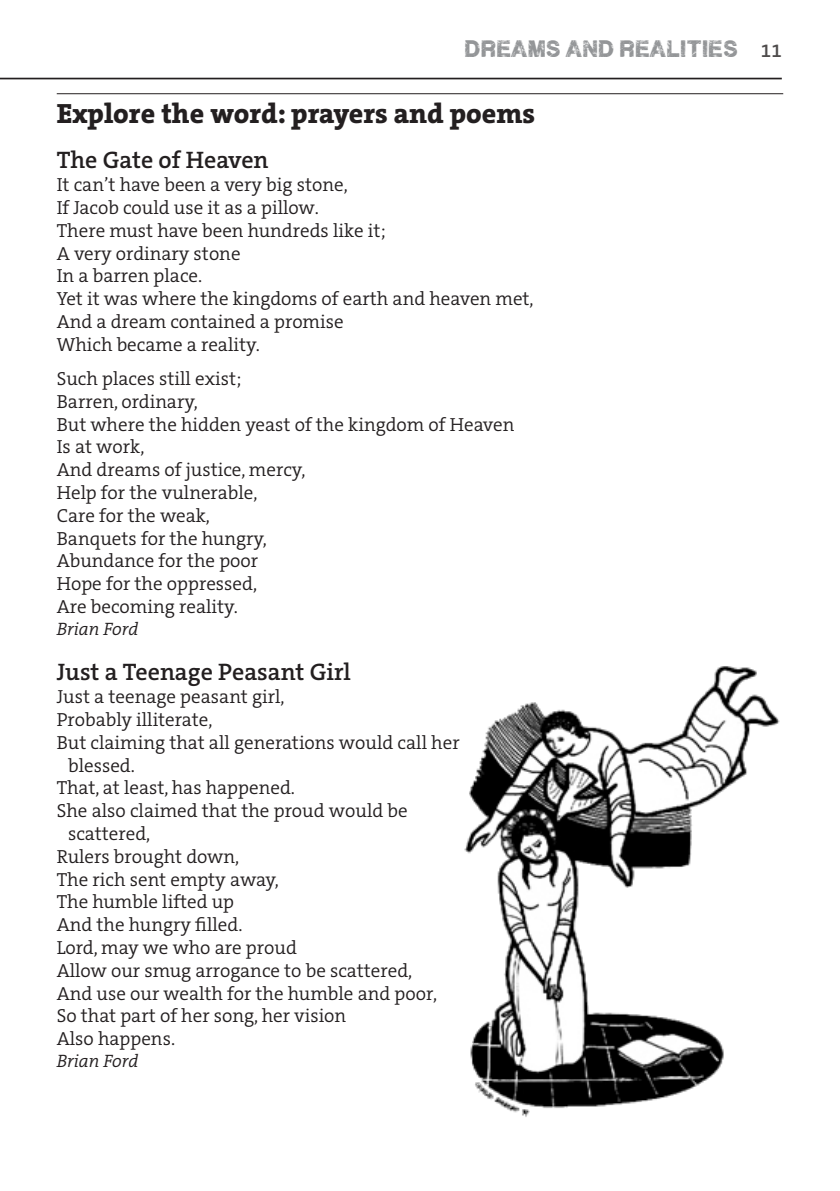
<style>
.page{position:relative;width:840px;height:1191px;background:#fff}
.page>*{position:absolute;margin:0;border:0;box-sizing:border-box;transform-origin:0 0}
.t1{font:800 28px "The Serif C5";color:#231f20}
.t2{font:600 24px "The Serif C5";color:#231f20}
.t3{font:300 19px "The Serif C5";color:#231f20}
.t4{font:19px "Plane Crash";color:#939597}
.t5{font:600 19px "The Sans C5";color:#4f4c4c}
.t6{font:italic 300 18px "The Serif C5";color:#231f20}
</style>
<div class="page">
<hr style="left:0;top:78px;width:781px;height:1px;background:#231f20">
<hr style="left:57px;top:93px;width:725px;height:1px;background:#231f20">
<img style="left:464px;top:666px;width:316px;height:451px">
<p class="t4" style="left:464px;top:43px;width:274px">DREAMS AND REALITIES</p>
<p class="t5" style="left:760px;top:43px;width:22px">11</p>
<p class="t1" style="left:57px;top:102px;width:479px">Explore the word: prayers and poems</p>
<p class="t2" style="left:57px;top:150px;width:213px">The Gate of Heaven</p>
<p class="t3" style="left:57px;top:177px;width:292px">It can’t have been a very big stone,</p>
<p class="t3" style="left:57px;top:200px;width:263px">If Jacob could use it as a pillow.</p>
<p class="t3" style="left:57px;top:223px;width:330px">There must have been hundreds like it;</p>
<p class="t3" style="left:57px;top:245px;width:185px">A very ordinary stone</p>
<p class="t3" style="left:57px;top:268px;width:147px">In a barren place.</p>
<p class="t3" style="left:57px;top:291px;width:478px">Yet it was where the kingdoms of earth and heaven met,</p>
<p class="t3" style="left:57px;top:314px;width:288px">And a dream contained a promise</p>
<p class="t3" style="left:57px;top:337px;width:204px">Which became a reality.</p>
<p class="t3" style="left:57px;top:371px;width:186px">Such places still exist;</p>
<p class="t3" style="left:57px;top:393px;width:143px">Barren, ordinary,</p>
<p class="t3" style="left:57px;top:416px;width:459px">But where the hidden yeast of the kingdom of Heaven</p>
<p class="t3" style="left:57px;top:439px;width:89px">Is at work,</p>
<p class="t3" style="left:57px;top:462px;width:250px">And dreams of justice, mercy,</p>
<p class="t3" style="left:57px;top:485px;width:202px">Help for the vulnerable,</p>
<p class="t3" style="left:57px;top:507px;width:155px">Care for the weak,</p>
<p class="t3" style="left:57px;top:530px;width:212px">Banquets for the hungry,</p>
<p class="t3" style="left:57px;top:553px;width:203px">Abundance for the poor</p>
<p class="t3" style="left:57px;top:576px;width:202px">Hope for the oppressed,</p>
<p class="t3" style="left:57px;top:599px;width:182px">Are becoming reality.</p>
<p class="t6" style="left:57px;top:621px;width:83px">Brian Ford</p>
<p class="t2" style="left:57px;top:662px;width:295px">Just a Teenage Peasant Girl</p>
<p class="t3" style="left:57px;top:689px;width:229px">Just a teenage peasant girl,</p>
<p class="t3" style="left:57px;top:712px;width:157px">Probably illiterate,</p>
<p class="t3" style="left:57px;top:734px;width:404px">But claiming that all generations would call her</p>
<p class="t3" style="left:68px;top:757px;width:68px">blessed.</p>
<p class="t3" style="left:57px;top:780px;width:240px">That, at least, has happened.</p>
<p class="t3" style="left:57px;top:803px;width:352px">She also claimed that the proud would be</p>
<p class="t3" style="left:68px;top:826px;width:84px">scattered,</p>
<p class="t3" style="left:57px;top:848px;width:184px">Rulers brought down,</p>
<p class="t3" style="left:57px;top:871px;width:224px">The rich sent empty away,</p>
<p class="t3" style="left:57px;top:894px;width:179px">The humble lifted up</p>
<p class="t3" style="left:57px;top:917px;width:187px">And the hungry filled.</p>
<p class="t3" style="left:57px;top:940px;width:241px">Lord, may we who are proud</p>
<p class="t3" style="left:57px;top:962px;width:357px">Allow our smug arrogance to be scattered,</p>
<p class="t3" style="left:57px;top:985px;width:382px">And use our wealth for the humble and poor,</p>
<p class="t3" style="left:57px;top:1008px;width:291px">So that part of her song, her vision</p>
<p class="t3" style="left:57px;top:1031px;width:120px">Also happens.</p>
<p class="t6" style="left:57px;top:1053px;width:83px">Brian Ford</p>
</div>
